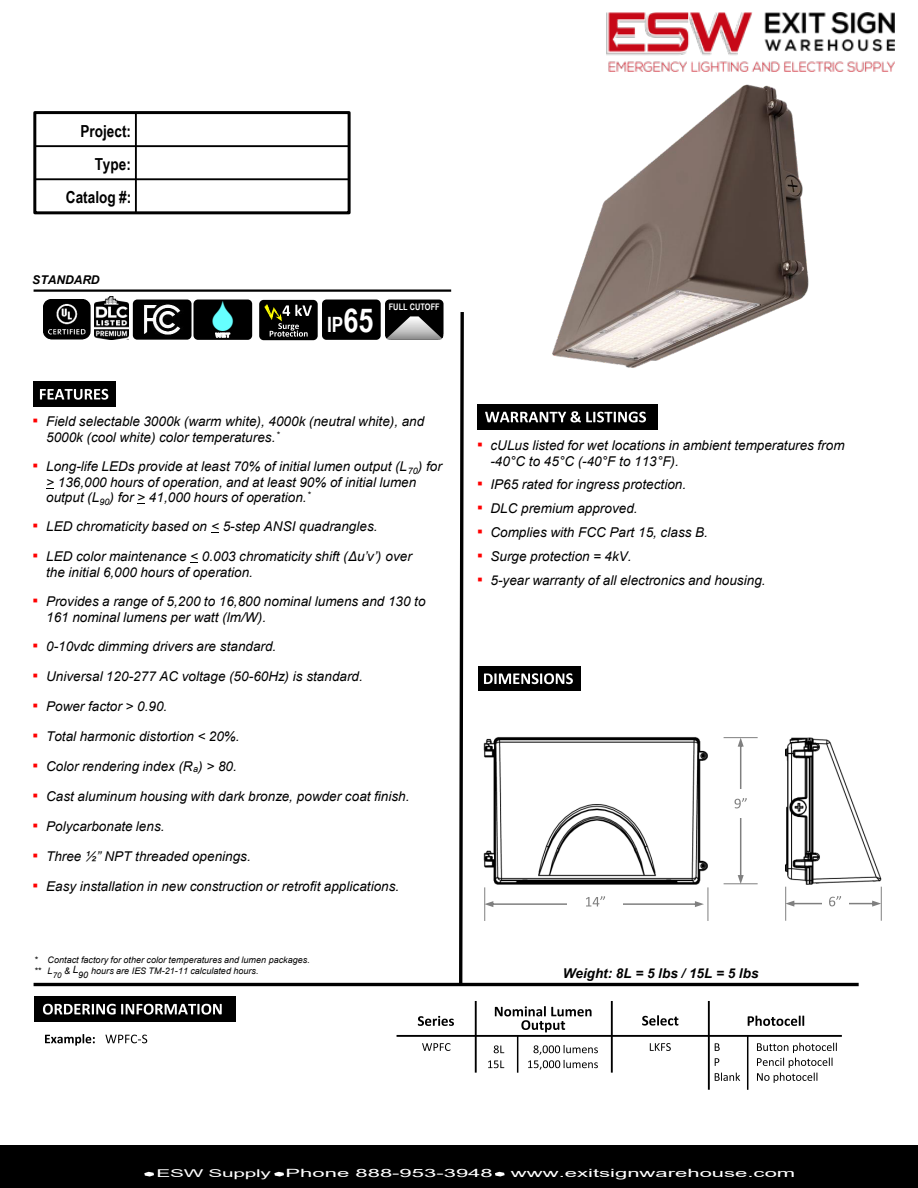
<style>
.page{position:relative;width:918px;height:1188px;background:#fff}
.page>*{position:absolute;margin:0;border:0;box-sizing:border-box;transform-origin:0 0}
.t1{font:700 21px "Arial Narrow";color:#fff}
.t2{font:700 16.65px "Arial Narrow";color:#000}
.t3{font:700 16.5px/33.2px "Arial Narrow";color:#000;text-align:right}
.t4{font:italic 13.5px/15.6px "Arial";color:#000}
.t5{font:italic 700 13.5px "Arial";color:#000}
.t6{font:italic 700 12px "Arial";letter-spacing:-.005em;color:#000}
.t7{font:11.4px "Arial";color:#fff;scale:1.94 1}
.t8{font:10.8px "Arial";letter-spacing:-.015em;color:#fff;scale:1.94 1}
.t9{font:italic 9px/10.2px "Arial";color:#000}
.t10{font:700 9px "Arial Narrow";color:#fff}
.t11{font:italic 7.95px "Arial";color:#000}
.t12{font:900 6px "Arial";color:#fff}
.s1{font-size:33px}
.s2{font-style:normal;font-size:16.5px;color:#f00}
.s3{font-size:10.05px}
.s4{font-style:normal;font-size:16.65px;color:#f00}
</style>
<div class="page">
<div style="left:478px;top:404px;width:180px;height:26px;background:#000"></div>
<svg style="left:485px;top:411px;width:161px;height:11px"></svg>
<div style="left:478px;top:666px;width:102px;height:25px;background:#000"></div>
<svg style="left:484px;top:673px;width:89px;height:11px"></svg>
<hr style="left:34px;top:983px;width:825px;height:3px;background:#000">
<svg style="left:457px;top:312px;width:9px;height:675px"></svg>
<div style="left:33px;top:111px;width:318px;height:103px;border:3px solid #000"></div>
<hr style="left:135px;top:112px;width:2px;height:101px;background:#000">
<hr style="left:35px;top:145px;width:314px;height:2px;background:#000">
<hr style="left:35px;top:178px;width:314px;height:2px;background:#000">
<div style="left:34px;top:996px;width:201px;height:26px;background:#000"></div>
<svg style="left:43px;top:1004px;width:179px;height:11px"></svg>
<svg style="left:45px;top:1034px;width:50px;height:12px"></svg>
<svg style="left:105px;top:1035px;width:42px;height:8px"></svg>
<div style="left:33px;top:382px;width:83px;height:25px;background:#000"></div>
<svg style="left:40px;top:389px;width:68px;height:11px"></svg>
<hr style="left:517px;top:1036px;width:1px;height:37px;background:#000">
<svg style="left:650px;top:1043px;width:21px;height:8px"></svg>
<svg style="left:494px;top:1045px;width:10px;height:8px"></svg>
<svg style="left:488px;top:1060px;width:16px;height:8px"></svg>
<svg style="left:642px;top:1015px;width:36px;height:11px"></svg>
<hr style="left:397px;top:1035px;width:445px;height:2px;background:#000">
<svg style="left:422px;top:1043px;width:28px;height:8px"></svg>
<svg style="left:418px;top:1016px;width:36px;height:10px"></svg>
<svg style="left:495px;top:1006px;width:97px;height:26px"></svg>
<hr style="left:611px;top:1001px;width:2px;height:72px;background:#000">
<hr style="left:475px;top:1001px;width:2px;height:72px;background:#000">
<svg style="left:528px;top:1045px;width:70px;height:25px"></svg>
<svg style="left:748px;top:1016px;width:56px;height:10px"></svg>
<hr style="left:747px;top:1036px;width:1px;height:54px;background:#000">
<svg style="left:715px;top:1043px;width:5px;height:8px"></svg>
<svg style="left:715px;top:1058px;width:4px;height:8px"></svg>
<svg style="left:715px;top:1073px;width:25px;height:8px"></svg>
<svg style="left:757px;top:1043px;width:80px;height:40px"></svg>
<hr style="left:708px;top:1001px;width:2px;height:89px;background:#000">
<img style="left:785px;top:737px;width:97px;height:148px">
<img style="left:483px;top:737px;width:225px;height:148px">
<hr style="left:724px;top:884px;width:34px;height:1px;background:#7f7f7f">
<hr style="left:724px;top:737px;width:34px;height:1px;background:#7f7f7f">
<svg style="left:735px;top:738px;width:12px;height:146px"></svg>
<hr style="left:785px;top:887px;width:1px;height:34px;background:#7f7f7f">
<hr style="left:881px;top:887px;width:1px;height:34px;background:#7f7f7f">
<hr style="left:484px;top:887px;width:1px;height:34px;background:#7f7f7f">
<hr style="left:708px;top:887px;width:1px;height:34px;background:#7f7f7f">
<svg style="left:484px;top:896px;width:220px;height:11px"></svg>
<svg style="left:785px;top:896px;width:96px;height:11px"></svg>
<div style="left:194px;top:300px;width:58px;height:40px;background:#000;border-radius:4px"></div>
<hr style="left:34px;top:289px;width:417px;height:3px;background:#000">
<img style="left:552px;top:84px;width:257px;height:284px">
<div style="left:133px;top:300px;width:59px;height:40px;background:#000;border-radius:4px"></div>
<img style="left:144px;top:304px;width:37px;height:31px">
<div style="left:322px;top:300px;width:59px;height:40px;background:#000;border-radius:4px"></div>
<div style="left:259px;top:300px;width:59px;height:40px;background:#000;border-radius:4px"></div>
<svg style="left:264px;top:304px;width:48px;height:33px"></svg>
<img style="left:44px;top:299px;width:46px;height:41px">
<img style="left:95px;top:296px;width:33px;height:44px">
<div style="left:385px;top:300px;width:59px;height:40px;background:#000;border-radius:4px"></div>
<svg style="left:385px;top:316px;width:59px;height:24px"></svg>
<img style="left:606px;top:13px;width:288px;height:58px">
<div style="left:0;top:1145px;width:918px;height:43px;background:#000"></div>
<svg style="left:274px;top:1172px;width:10px;height:5px"></svg>
<svg style="left:495px;top:1172px;width:10px;height:5px"></svg>
<svg style="left:144px;top:1172px;width:10px;height:5px"></svg>
<svg style="left:215px;top:332px;width:16px;height:6px"></svg>
<p class="t2" style="left:81px;top:118px;width:52px">Project:</p>
<p class="t3" style="left:66px;top:147px;width:67px">Type:<br>Catalog #:</p>
<p class="t6" style="left:32px;top:272px;width:69px">STANDARD</p>
<p class="t12" style="left:216px;top:331px;width:16px">WET</p>
<p class="t10" style="left:389px;top:300px;width:52px">FULLL CUCUTOFF</p>
<p class="t10" style="left:420px;top:302px;width:21px">TOFF</p>
<h1 class="t1" style="left:327px;top:308px;width:48px">IP<span class="s1">65</span></h1>
<p class="t10" style="left:389px;top:302px;width:16px">FUL</p>
<p class="t4" style="left:46px;top:414px;width:380px;text-indent:-13px"><span class="s2">▪</span> Field selectable 3000k (warm white), 4000k (neutral white), and<br>5000k (cool white) color temperatures.<sup>*</sup></p>
<p class="t4" style="left:46px;top:459px;width:397px;text-indent:-13px"><span class="s2">▪</span> Long-life LEDs provide at least 70% of initial lumen output (L<sub>70</sub>) for &gt; 136,000 hours of operation, and at least 90% of initial lumen output (L<sub>90</sub>) for &gt; 41,000 hours of operation.<sup>*</sup></p>
<p class="t4" style="left:33px;top:519px;width:346px"><span class="s2">▪</span> LED chromaticity based on &lt; 5-step ANSI quadrangles.</p>
<p class="t4" style="left:46px;top:549px;width:367px;text-indent:-13px"><span class="s2">▪</span> LED color maintenance &lt; 0.003 chromaticity shift (Δu’v’) over the initial 6,000 hours of operation.</p>
<p class="t4" style="left:46px;top:594px;width:381px;text-indent:-14px"><span class="s2">▪</span> Provides a range of 5,200 to 16,800 nominal lumens and 130 to<br>161 nominal lumens per watt (lm/W).</p>
<p class="t4" style="left:33px;top:639px;width:245px"><span class="s2">▪</span> 0-10vdc dimming drivers are standard.</p>
<p class="t4" style="left:33px;top:669px;width:332px"><span class="s2">▪</span> Universal 120-277 AC voltage (50-60Hz) is standard.</p>
<p class="t4" style="left:33px;top:699px;width:136px"><span class="s2">▪</span> Power factor &gt; 0.90.</p>
<p class="t4" style="left:33px;top:729px;width:209px"><span class="s2">▪</span> Total harmonic distortion &lt; 20%.</p>
<p class="t4" style="left:33px;top:759px;width:206px"><span class="s2">▪</span> Color rendering index (R<sub>a</sub>) &gt; 80.</p>
<p class="t4" style="left:33px;top:789px;width:378px"><span class="s2">▪</span> Cast aluminum housing with dark bronze, powder coat finish.</p>
<p class="t4" style="left:33px;top:819px;width:133px"><span class="s2">▪</span> Polycarbonate lens.</p>
<p class="t4" style="left:33px;top:849px;width:220px"><span class="s2">▪</span> Three ½” NPT threaded openings.</p>
<p class="t4" style="left:33px;top:879px;width:368px"><span class="s2">▪</span> Easy installation in new construction or retrofit applications.</p>
<p class="t9" style="left:34px;top:955px;width:277px">* Contact factory for other color temperatures and lumen packages. ** L</p>
<p class="t11" style="left:53px;top:970px;width:10px">70</p>
<p class="t9" style="left:64px;top:966px;width:16px">&amp; <span class="s3">L</span></p>
<p class="t9" style="left:91px;top:966px;width:169px">hours are IES TM-21-11 calculated hours.</p>
<p class="t9" style="left:78px;top:970px;width:12px">90</p>
<p class="t4" style="left:490px;top:438px;width:356px;text-indent:-13px"><span class="s2">▪</span> cULus listed for wet locations in ambient temperatures from -40°C to 45°C (-40°F to 113°F).</p>
<p class="t4" style="left:477px;top:476px;width:211px"><span class="s2">▪</span> IP65 rated for ingress protection.</p>
<p class="t4" style="left:477px;top:501px;width:162px"><span class="s2">▪</span> DLC premium approved.</p>
<p class="t4" style="left:477px;top:524px;width:232px"><span class="s4">▪</span> Complies with FCC Part 15, class B.</p>
<p class="t4" style="left:477px;top:548px;width:156px"><span class="s2">▪</span> Surge protection = 4kV.</p>
<p class="t4" style="left:477px;top:573px;width:290px"><span class="s2">▪</span> 5-year warranty of all electronics and housing.</p>
<p class="t5" style="left:563px;top:964px;width:197px">Weight: 8L = 5 lbs / 15L = 5 lbs</p>
<p class="t8" style="left:157px;top:1166px;width:60px">ESW Supply</p>
<p class="t7" style="left:286px;top:1165px;width:108px">Phone 888-953-3948</p>
<p class="t7" style="left:511px;top:1165px;width:148px">www.exitsignwarehouse.com</p>
</div>
